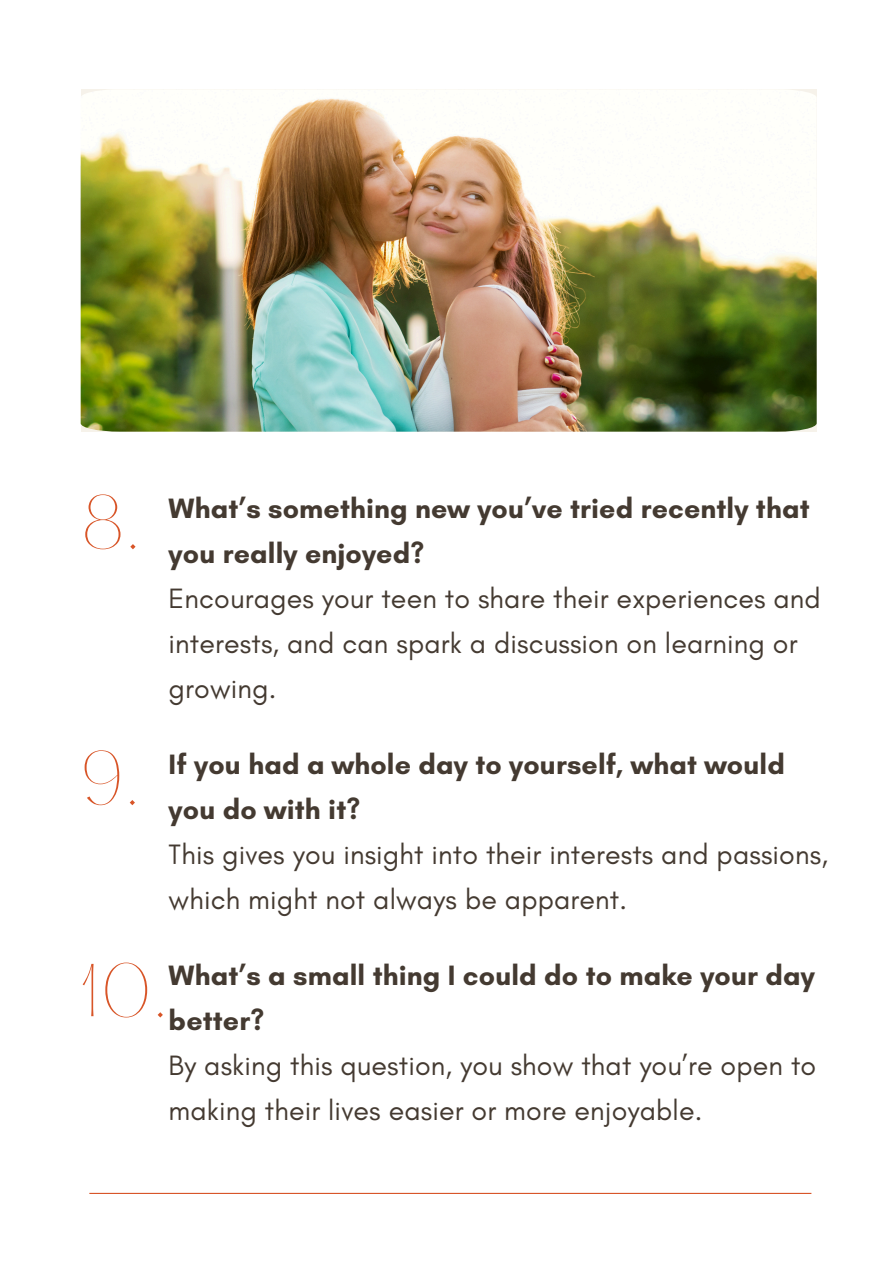
<style>
.page{position:relative;width:894px;height:1264px;background:#fff}
.page>*{position:absolute;margin:0;border:0;box-sizing:border-box;transform-origin:0 0}
.t1{font:200 65.4px "Hatton";color:#d85528}
.t2{font:28.5px/45px "Glacial Indifference";letter-spacing:.005em;color:#443a31}
.t3{font:700 28.5px/45px "Glacial Indifference";letter-spacing:.005em;color:#443a31}
</style>
<div class="page">
<img style="left:81px;top:89px;width:735px;height:342px">
<hr style="left:89px;top:1192px;width:722px;height:1px;background:#d85528">
<h1 class="t1" style="left:81px;top:492px;width:61px">8.</h1>
<p class="t3" style="left:169px;top:485px;width:642px">What’s something new you’ve tried recently that you really enjoyed?</p>
<p class="t2" style="left:169px;top:575px;width:653px">Encourages your teen to share their experiences and interests, and can spark a discussion on learning or growing.</p>
<h1 class="t1" style="left:81px;top:747px;width:60px">9.</h1>
<p class="t3" style="left:169px;top:741px;width:617px">If you had a whole day to yourself, what would you do with it?</p>
<p class="t2" style="left:169px;top:831px;width:660px">This gives you insight into their interests and passions, which might not always be apparent.</p>
<h1 class="t1" style="left:81px;top:959px;width:88px">10.</h1>
<p class="t3" style="left:169px;top:952px;width:647px">What’s a small thing I could do to make your day better?</p>
<p class="t2" style="left:169px;top:1042px;width:649px">By asking this question, you show that you’re open to making their lives easier or more enjoyable.</p>
</div>
